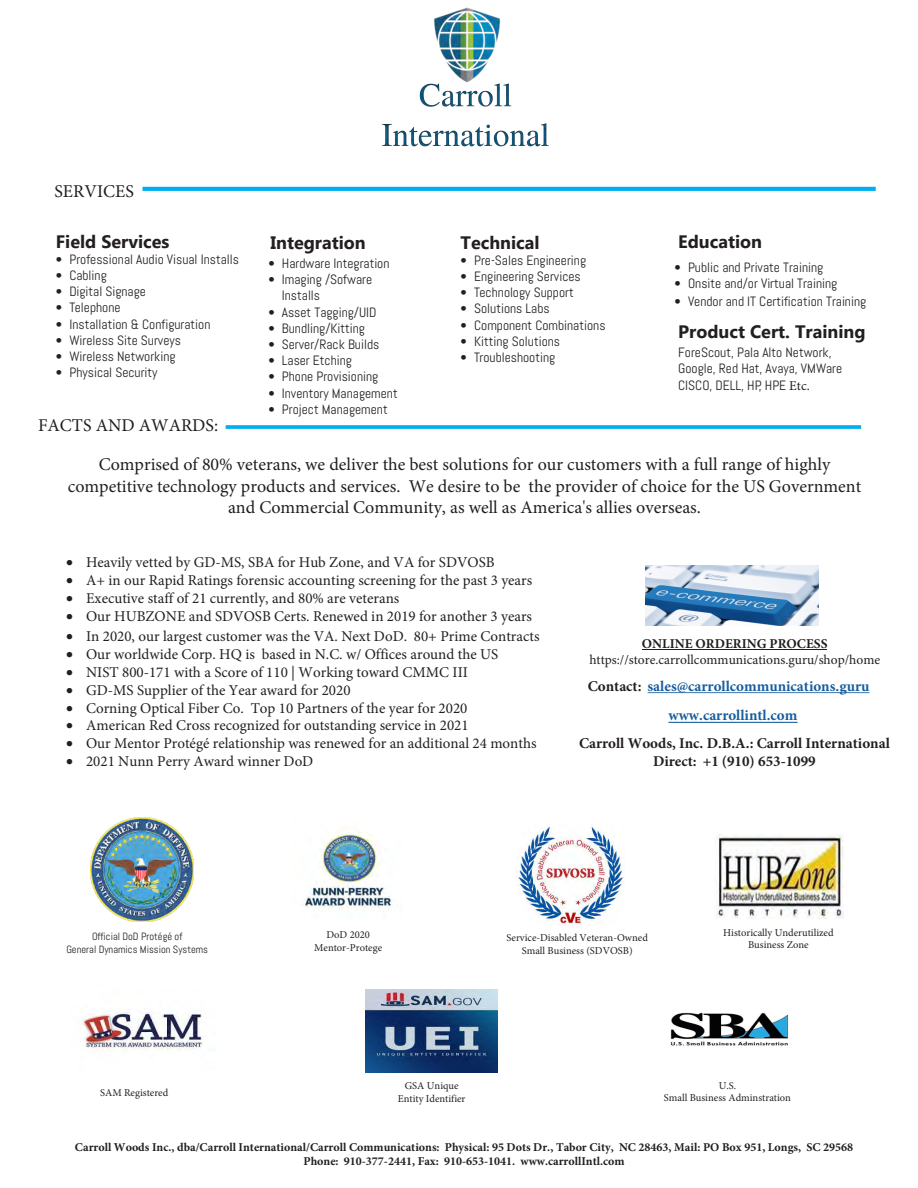
<style>
.page{position:relative;width:918px;height:1188px;background:#fff}
.page>*{position:absolute;margin:0;border:0;box-sizing:border-box;transform-origin:0 0}
.t1{font:18px/21.6px "Minion Pro";color:#221e1f;text-align:center}
.t2{font:700 18px "Microsoft New Tai Lue";color:#231f20}
.t3{font:15px "Minion Pro";color:#231f20}
.t4{font:700 15px/18px "Minion Pro";color:#231f20;text-align:center}
.t5{font:700 15px/29.7px "Minion Pro";color:#175d9e;text-align:center}
.t6{font:13.5px/16.2px "Abel";color:#231f20}
.t7{font:13.5px "Minion Pro";color:#221e1f}
.t8{font:700 13.5px "Minion Pro";color:#221e1f}
.t9{font:700 12px/14.4px "Minion Pro";color:#221e1f;text-align:center}
.t10{font:10.5px/12.6px "Minion Pro";color:#231f20;text-align:center}
.t11{font:10.5px/12.6px "Abel";color:#231f20;text-align:center}
.t12{font:10.5px/12.6px "Minion Pro";color:#221e1f;text-align:center}
.s1{font-family:"Minion Pro"}
.s2{color:#231f20}
</style>
<div class="page">
<div style="left:226px;top:425px;width:635px;height:4px;border:2px solid #00aeef"></div>
<img style="left:716px;top:835px;width:127px;height:84px">
<img style="left:517px;top:824px;width:107px;height:101px">
<img style="left:90px;top:818px;width:104px;height:103px">
<img style="left:382px;top:7px;width:167px;height:140px">
<img style="left:81px;top:1010px;width:122px;height:42px">
<img style="left:365px;top:989px;width:133px;height:84px">
<img style="left:670px;top:1012px;width:119px;height:34px">
<img style="left:304px;top:831px;width:91px;height:78px">
<div style="left:142px;top:187px;width:734px;height:4px;border:2px solid #00aeef"></div>
<hr style="left:648px;top:692px;width:221px;height:1px;background:#175d9e">
<hr style="left:642px;top:649px;width:185px;height:1px;background:#221e1f">
<hr style="left:668px;top:722px;width:130px;height:1px;background:#175d9e">
<img style="left:646px;top:566px;width:173px;height:60px">
<p class="t1" style="left:54px;top:180px;width:81px">SERVICES</p>
<p class="t2" style="left:56px;top:231px;width:115px">Field Services</p>
<p class="t6" style="left:56px;top:251px;width:185px">• Professional Audio Visual Installs</p>
<p class="t6" style="left:56px;top:267px;width:52px">• Cabling</p>
<p class="t6" style="left:56px;top:283px;width:92px">• Digital Signage</p>
<p class="t6" style="left:56px;top:300px;width:66px">• Telephone</p>
<p class="t6" style="left:56px;top:316px;width:156px">• Installation &amp; Configuration</p>
<p class="t6" style="left:56px;top:332px;width:127px">• Wireless Site Surveys</p>
<p class="t6" style="left:56px;top:348px;width:121px">• Wireless Networking</p>
<p class="t6" style="left:56px;top:364px;width:103px">• Physical Security</p>
<p class="t1" style="left:38px;top:415px;width:182px">FACTS AND AWARDS:</p>
<p class="t2" style="left:270px;top:232px;width:97px">Integration</p>
<p class="t2" style="left:678px;top:231px;width:85px">Education</p>
<p class="t2" style="left:460px;top:232px;width:81px">Technical</p>
<p class="t6" style="left:460px;top:252px;width:127px">• Pre-Sales Engineering</p>
<p class="t6" style="left:460px;top:268px;width:122px">• Engineering Services</p>
<p class="t6" style="left:460px;top:284px;width:115px">• Technology Support</p>
<p class="t6" style="left:460px;top:301px;width:91px">• Solutions Labs</p>
<p class="t6" style="left:460px;top:317px;width:147px">• Component Combinations</p>
<p class="t6" style="left:460px;top:333px;width:101px">• Kitting Solutions</p>
<p class="t6" style="left:460px;top:349px;width:96px">• Troubleshooting</p>
<p class="t6" style="left:268px;top:255px;width:123px">• Hardware Integration</p>
<p class="t6" style="left:282px;top:271px;width:92px;text-indent:-14px">• Imaging /Sofware<br>Installs</p>
<p class="t6" style="left:268px;top:304px;width:110px">• Asset Tagging/UID</p>
<p class="t6" style="left:268px;top:320px;width:98px">• Bundling/Kitting</p>
<p class="t6" style="left:268px;top:336px;width:112px">• Server/Rack Builds</p>
<p class="t6" style="left:268px;top:352px;width:85px">• Laser Etching</p>
<p class="t6" style="left:268px;top:369px;width:112px">• Phone Provisioning</p>
<p class="t6" style="left:268px;top:385px;width:131px">• Inventory Management</p>
<p class="t6" style="left:268px;top:401px;width:121px">• Project Management</p>
<p class="t6" style="left:675px;top:259px;width:150px">• Public and Private Training</p>
<p class="t6" style="left:675px;top:276px;width:164px">• Onsite and/or Virtual Training</p>
<p class="t6" style="left:675px;top:294px;width:193px">• Vendor and IT Certification Training</p>
<p class="t2" style="left:678px;top:321px;width:189px">Product Cert. Training</p>
<p class="t6" style="left:678px;top:345px;width:166px">ForeScout, Pala Alto Network,<br>Google, Red Hat, Avaya, VMWare<br>CISCO, DELL, HP, HPE <span class="s1">Etc.</span></p>
<p class="t1" style="left:68px;top:453px;width:795px">Comprised of 80% veterans, we deliver the best solutions for our customers with a full range of highly competitive technology products and services. We desire to be the provider of choice for the US Government and Commercial Community, as well as America's allies overseas.</p>
<p class="t3" style="left:66px;top:552px;width:430px">• Heavily vetted by GD-MS, SBA for Hub Zone, and VA for SDVOSB</p>
<p class="t3" style="left:66px;top:570px;width:468px">• A+ in our Rapid Ratings forensic accounting screening for the past 3 years</p>
<p class="t3" style="left:66px;top:588px;width:335px">• Executive staff of 21 currently, and 80% are veterans</p>
<p class="t3" style="left:66px;top:606px;width:467px">• Our HUBZONE and SDVOSB Certs. Renewed in 2019 for another 3 years</p>
<p class="t3" style="left:66px;top:626px;width:475px">• In 2020, our largest customer was the VA. Next DoD. 80+ Prime Contracts</p>
<p class="t3" style="left:66px;top:644px;width:434px">• Our worldwide Corp. HQ is based in N.C. w/ Offices around the US</p>
<p class="t3" style="left:66px;top:662px;width:403px">• NIST 800-171 with a Score of 110 | Working toward CMMC III</p>
<p class="t3" style="left:66px;top:680px;width:286px">• GD-MS Supplier of the Year award for 2020</p>
<p class="t3" style="left:66px;top:698px;width:403px">• Corning Optical Fiber Co. Top 10 Partners of the year for 2020</p>
<p class="t3" style="left:66px;top:715px;width:404px">• American Red Cross recognized for outstanding service in 2021</p>
<p class="t3" style="left:66px;top:733px;width:472px">• Our Mentor Protégé relationship was renewed for an additional 24 months</p>
<p class="t3" style="left:66px;top:751px;width:249px">• 2021 Nunn Perry Award winner DoD</p>
<p class="t8" style="left:642px;top:634px;width:187px">ONLINE ORDERING PROCESS</p>
<p class="t7" style="left:589px;top:650px;width:292px">https://store.carrollcommunications.guru/shop/home</p>
<p class="t5" style="left:588px;top:671px;width:283px"><span class="s2">Contact:</span> sales@carrollcommunications.guru www.carrollintl.com</p>
<p class="t4" style="left:579px;top:734px;width:312px">Carroll Woods, Inc. D.B.A.: Carroll International<br>Direct: +1 (910) 653-1099</p>
<p class="t11" style="left:66px;top:930px;width:143px">Official DoD Protégé of<br>General Dynamics Mission Systems</p>
<p class="t10" style="left:507px;top:932px;width:143px">Service-Disabled Veteran-Owned<br>Small Business (SDVOSB)</p>
<p class="t10" style="left:723px;top:926px;width:112px;line-height:12.1px">Historically Underutilized<br>Business Zone</p>
<p class="t12" style="left:314px;top:928px;width:69px">DoD 2020<br>Mentor-Protege</p>
<p class="t10" style="left:100px;top:1086px;width:70px">SAM Registered</p>
<p class="t10" style="left:664px;top:1079px;width:129px">U.S.<br>Small Business Adminstration</p>
<p class="t12" style="left:398px;top:1079px;width:69px">GSA Unique<br>Entity Identifier</p>
<p class="t9" style="left:75px;top:1140px;width:780px">Carroll Woods Inc., dba/Carroll International/Carroll Communications: Physical: 95 Dots Dr., Tabor City, NC 28463, Mail: PO Box 951, Longs, SC 29568<br>Phone: 910-377-2441, Fax: 910-653-1041. www.carrollIntl.com</p>
</div>
